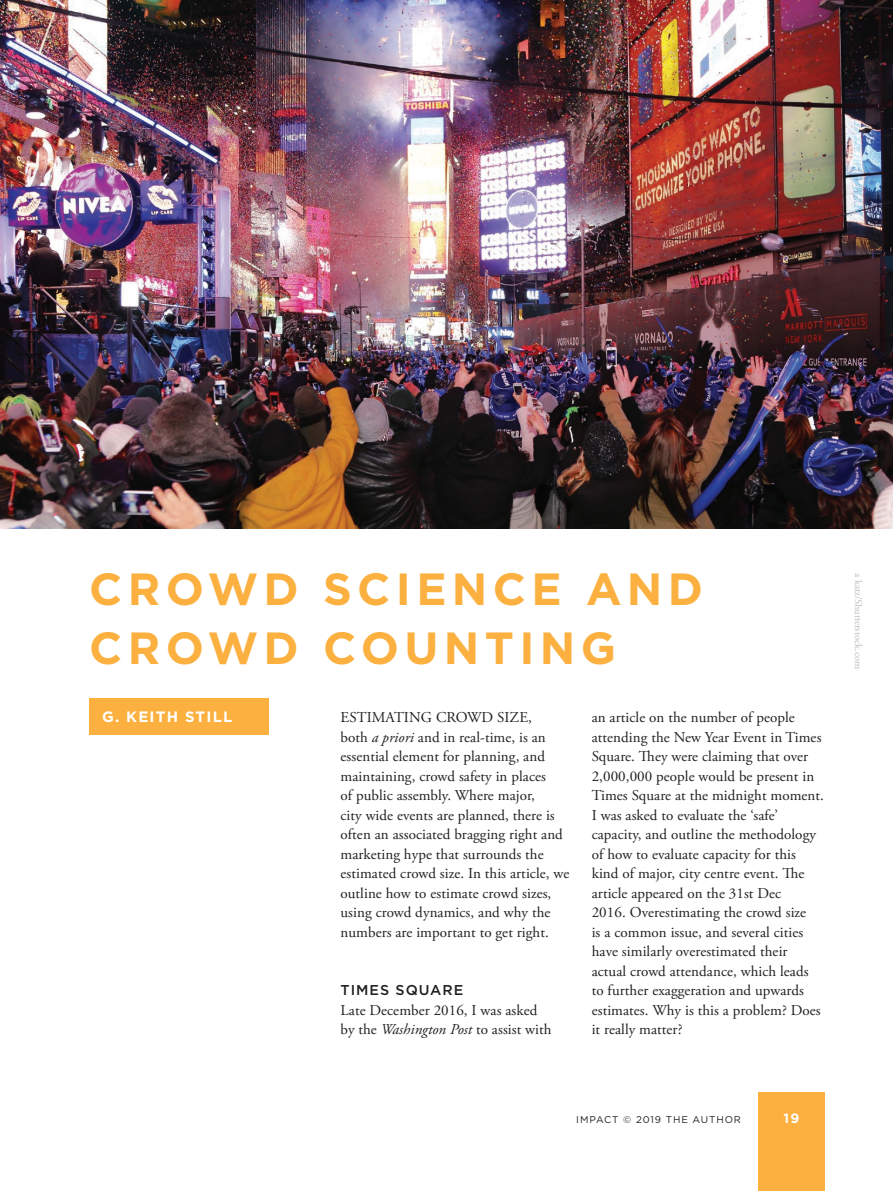
<style>
.page{position:relative;width:893px;height:1191px;background:#fff}
.page>*{position:absolute;margin:0;border:0;box-sizing:border-box;transform-origin:0 0}
.t1{font:700 45px/58.5px "Gotham";letter-spacing:.12em;color:#fbb03f}
.t2{font:15px/19.5px "Adobe Garamond Pro";letter-spacing:.005em;color:#231f20}
.t3{font:700 15px "Gotham";letter-spacing:.08em;color:#fff}
.t4{font:500 14.25px "Gotham";letter-spacing:.07em;color:#231f20}
.t5{font:700 13.5px "Gotham";color:#fff}
.t6{font:10.5px "Adobe Garamond Pro";letter-spacing:-.01em;color:#bcbdc0}
.t7{font:9.75px "Gotham";letter-spacing:.09em;color:#231f20}
.s1{font-style:italic}
</style>
<div class="page">
<div style="left:758px;top:1092px;width:67px;height:99px;background:#fbb03f"></div>
<div style="left:89px;top:698px;width:179px;height:37px;background:#fbb03f"></div>
<img style="left:0;top:0;width:893px;height:528px">
<h1 class="t1" style="left:89px;top:559px;width:615px">CROWD SCIENCE AND<br>CROWD COUNTING</h1>
<p class="t3" style="left:102px;top:707px;width:132px">G. KEITH STILL</p>
<p class="t2" style="left:340px;top:708px;width:230px">ESTIMATING CROWD SIZE,<br>both <span class="s1">a priori</span> and in real-time, is an essential element for planning, and maintaining, crowd safety in places<br>of public assembly. Where major,<br>city wide events are planned, there is often an associated bragging right and marketing hype that surrounds the estimated crowd size. In this article, we outline how to estimate crowd sizes, using crowd dynamics, and why the numbers are important to get right.</p>
<p class="t4" style="left:340px;top:980px;width:124px">TIMES SQUARE</p>
<p class="t2" style="left:340px;top:1000px;width:213px">Late December 2016, I was asked by the <span class="s1">Washington Post</span> to assist with</p>
<p class="t2" style="left:592px;top:708px;width:234px">an article on the number of people attending the New Year Event in Times Square. They were claiming that over 2,000,000 people would be present in Times Square at the midnight moment.<br>I was asked to evaluate the ‘safe’ capacity, and outline the methodology of how to evaluate capacity for this kind of major, city centre event. The article appeared on the 31st Dec<br>2016. Overestimating the crowd size<br>is a common issue, and several cities have similarly overestimated their actual crowd attendance, which leads to further exaggeration and upwards estimates. Why is this a problem? Does it really matter?</p>
<p class="t7" style="left:576px;top:1113px;width:166px">IMPACT © 2019 THE AUTHOR</p>
<p class="t5" style="left:783px;top:1109px;width:17px">19</p>
<p class="t6" style="left:865px;top:573px;width:97px;rotate:90deg">a katz/Shutterstock.com</p>
</div>
